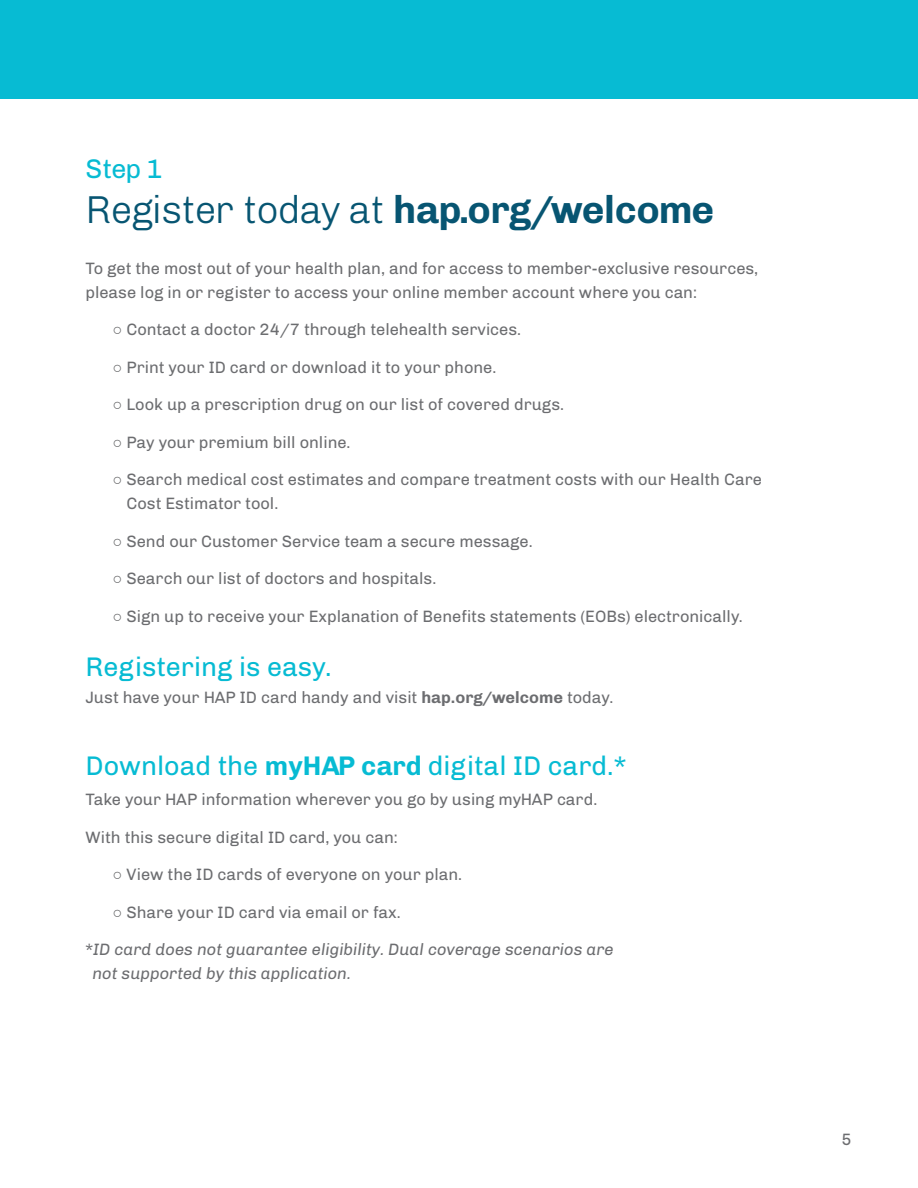
<style>
.page{position:relative;width:918px;height:1188px;background:#fff}
.page>*{position:absolute;margin:0;border:0;box-sizing:border-box;transform-origin:0 0}
.t1{font:300 39px "Chivo";letter-spacing:-.025em;color:#075572}
.t2{font:27px "Chivo";color:#07bbd3}
.t3{font:16.5px/24px "Chivo";color:#6c6d70}
.t4{font:italic 16.5px/24px "Chivo";color:#6c6d70}
.s1{font-weight:700}
.s2{font-family:"Arial";color:#57585a}
.s3{font-style:normal}
</style>
<div class="page">
<div style="left:0;top:0;width:918px;height:98px;background:#07bbd3"></div>
<p class="t2" style="left:85px;top:148px;width:79px">Step 1</p>
<p class="t1" style="left:85px;top:180px;width:630px">Register today at <span class="s1">hap.org/welcome</span></p>
<p class="t3" style="left:85px;top:255px;width:674px">To get the most out of your health plan, and for access to member-exclusive resources, please log in or register to access your online member account where you can:</p>
<p class="t3" style="left:112px;top:316px;width:410px"><span class="s2">○</span> Contact a doctor 24/7 through telehealth services.</p>
<p class="t3" style="left:112px;top:354px;width:385px"><span class="s2">○</span> Print your ID card or download it to your phone.</p>
<p class="t3" style="left:112px;top:391px;width:453px"><span class="s2">○</span> Look up a prescription drug on our list of covered drugs.</p>
<p class="t3" style="left:112px;top:429px;width:240px"><span class="s2">○</span> Pay your premium bill online.</p>
<p class="t3" style="left:127px;top:466px;width:637px;text-indent:-14px"><span class="s2">○</span> Search medical cost estimates and compare treatment costs with our Health Care<br>Cost Estimator tool.</p>
<p class="t3" style="left:112px;top:528px;width:422px"><span class="s2">○</span> Send our Customer Service team a secure message.</p>
<p class="t3" style="left:112px;top:565px;width:325px"><span class="s2">○</span> Search our list of doctors and hospitals.</p>
<p class="t3" style="left:112px;top:603px;width:632px"><span class="s2">○</span> Sign up to receive your Explanation of Benefits statements (EOBs) electronically.</p>
<p class="t2" style="left:85px;top:646px;width:248px">Registering is easy.</p>
<p class="t3" style="left:85px;top:685px;width:529px">Just have your HAP ID card handy and visit <span class="s1">hap.org/welcome</span> today.</p>
<p class="t2" style="left:85px;top:745px;width:542px">Download the <span class="s1">myHAP card</span> digital ID card.*</p>
<p class="t3" style="left:85px;top:787px;width:513px">Take your HAP information wherever you go by using myHAP card.</p>
<p class="t3" style="left:85px;top:824px;width:314px">With this secure digital ID card, you can:</p>
<p class="t3" style="left:112px;top:862px;width:351px"><span class="s2">○</span> View the ID cards of everyone on your plan.</p>
<p class="t3" style="left:112px;top:899px;width:290px"><span class="s2">○</span> Share your ID card via email or fax.</p>
<p class="t4" style="left:93px;top:937px;width:523px;text-indent:-7px"><span class="s3">*</span>ID card does not guarantee eligibility. Dual coverage scenarios are not supported by this application.</p>
<p class="t3" style="left:841px;top:1126px;width:12px">5</p>
</div>
